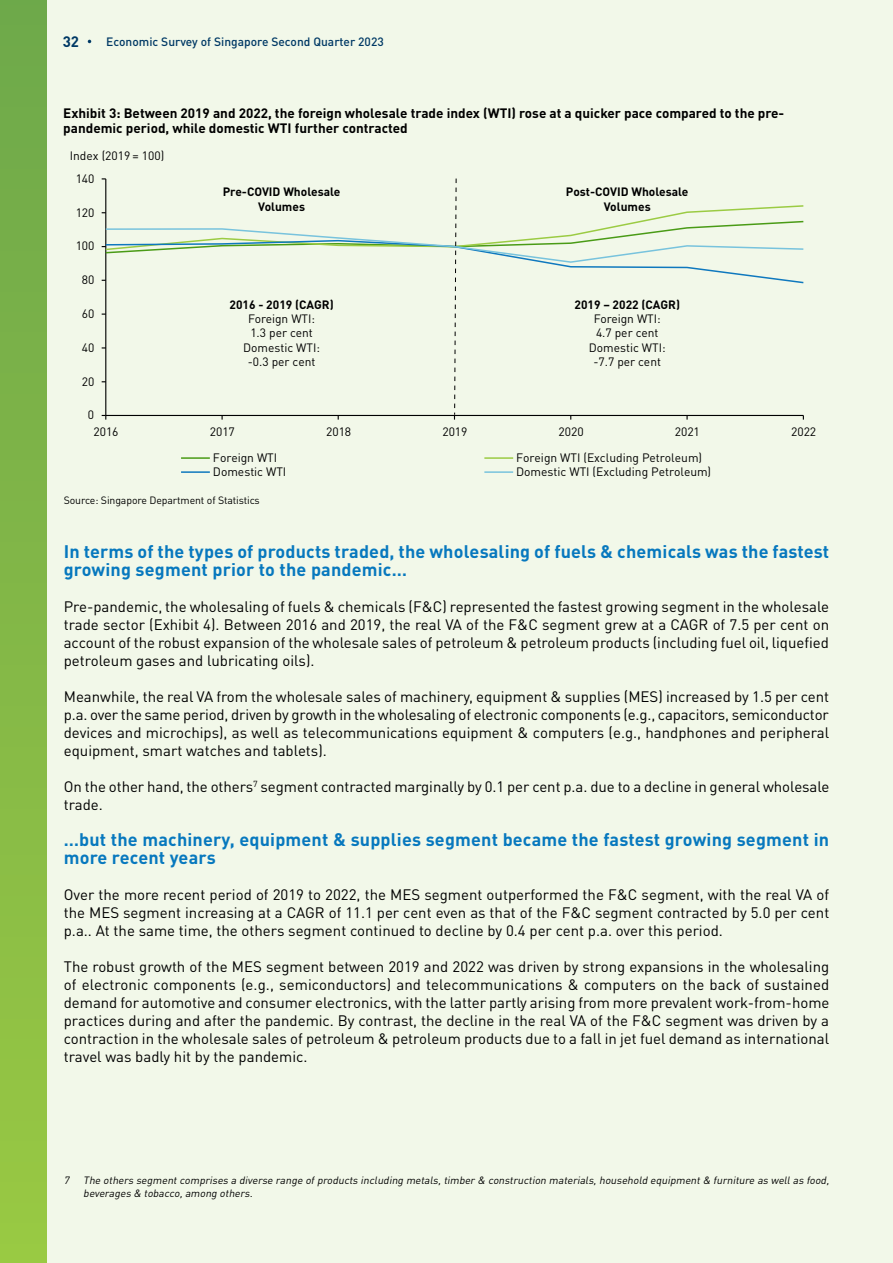
<style>
.page{position:relative;width:893px;height:1263px;background:#f2f8e9}
.page>*{position:absolute;margin:0;border:0;box-sizing:border-box;transform-origin:0 0}
.t1{font:700 18px/18px "DIN Pro";letter-spacing:.01em;color:#0778be}
.t2{font:15px/18px "DIN Pro";color:#000;text-align:justify}
.t3{font:700 15px "DIN Pro";color:#003965}
.t4{font:700 13.5px/15px "DIN Pro";color:#000}
.t5{font:12px/14.4px "DIN Pro";color:#000;text-align:center}
.t6{font:700 12px/14.4px "DIN Pro";color:#000;text-align:center}
.t7{font:500 12px "DIN Pro";color:#003965}
.t8{font:italic 10.5px/12.6px "DIN Pro";color:#000}
.t9{font:10.5px "DIN Pro";letter-spacing:-.01em;color:#000}
</style>
<div class="page">
<hr style="left:181px;top:457px;width:29px;height:2px;background:#4a9b16">
<hr style="left:484px;top:457px;width:29px;height:2px;background:#9bcb43">
<hr style="left:181px;top:471px;width:29px;height:2px;background:#0f78be">
<hr style="left:484px;top:471px;width:29px;height:2px;background:#78c3dd">
<svg style="left:102px;top:178px;width:702px;height:242px"></svg>
<div style="left:0;top:0;width:47px;height:1263px;background:linear-gradient(to bottom,#6ea84b,#99c843)"></div>
<p class="t3" style="left:63px;top:29px;width:18px">32</p>
<p class="t7" style="left:106px;top:32px;width:279px">Economic Survey of Singapore Second Quarter 2023</p>
<p class="t4" style="left:63px;top:104px;width:723px">Exhibit 3: Between 2019 and 2022, the foreign wholesale trade index (WTI) rose at a quicker pace compared to the pre&shy;pandemic period, while domestic WTI further contracted</p>
<p class="t5" style="left:70px;top:148px;width:96px">Index (2019 = 100)</p>
<p class="t5" style="left:76px;top:170px;width:20px">140</p>
<p class="t5" style="left:76px;top:204px;width:20px">120</p>
<p class="t5" style="left:76px;top:238px;width:20px">100</p>
<p class="t5" style="left:82px;top:272px;width:14px">80</p>
<p class="t5" style="left:82px;top:305px;width:14px">60</p>
<p class="t5" style="left:82px;top:339px;width:14px">40</p>
<p class="t5" style="left:82px;top:373px;width:14px">20</p>
<p class="t5" style="left:88px;top:407px;width:8px">0</p>
<p class="t6" style="left:223px;top:183px;width:119px">Pre-COVID Wholesale<br>Volumes</p>
<p class="t6" style="left:566px;top:183px;width:124px">Post-COVID Wholesale<br>Volumes</p>
<p class="t6" style="left:230px;top:296px;width:106px">2016 - 2019 (CAGR)</p>
<p class="t5" style="left:243px;top:310px;width:78px">Foreign WTI:<br>1.3 per cent<br>Domestic WTI: -0.3 per cent</p>
<p class="t6" style="left:574px;top:296px;width:107px">2019 – 2022 (CAGR)</p>
<p class="t5" style="left:589px;top:310px;width:78px">Foreign WTI:<br>4.7 per cent<br>Domestic WTI: -7.7 per cent</p>
<p class="t5" style="left:94px;top:424px;width:27px">2016</p>
<p class="t5" style="left:210px;top:424px;width:27px">2017</p>
<p class="t5" style="left:326px;top:424px;width:27px">2018</p>
<p class="t5" style="left:442px;top:424px;width:27px">2019</p>
<p class="t5" style="left:559px;top:424px;width:27px">2020</p>
<p class="t5" style="left:675px;top:424px;width:27px">2021</p>
<p class="t5" style="left:791px;top:424px;width:27px">2022</p>
<p class="t5" style="left:213px;top:449px;width:66px">Foreign WTI</p>
<p class="t5" style="left:516px;top:449px;width:187px">Foreign WTI (Excluding Petroleum)</p>
<p class="t5" style="left:213px;top:463px;width:75px">Domestic WTI</p>
<p class="t5" style="left:516px;top:463px;width:197px">Domestic WTI (Excluding Petroleum)</p>
<p class="t9" style="left:64px;top:492px;width:197px">Source: Singapore Department of Statistics</p>
<p class="t1" style="left:64px;top:540px;width:767px">In terms of the types of products traded, the wholesaling of fuels &amp; chemicals was the fastest growing segment prior to the pandemic…</p>
<p class="t2" style="left:64px;top:596px;width:767px">Pre-pandemic, the wholesaling of fuels &amp; chemicals (F&amp;C) represented the fastest growing segment in the wholesale trade sector (Exhibit 4). Between 2016 and 2019, the real VA of the F&amp;C segment grew at a CAGR of 7.5 per cent on account of the robust expansion of the wholesale sales of petroleum &amp; petroleum products (including fuel oil, liquefied petroleum gases and lubricating oils).</p>
<p class="t2" style="left:64px;top:686px;width:767px">Meanwhile, the real VA from the wholesale sales of machinery, equipment &amp; supplies (MES) increased by 1.5 per cent p.a. over the same period, driven by growth in the wholesaling of electronic components (e.g., capacitors, semiconductor devices and microchips), as well as telecommunications equipment &amp; computers (e.g., handphones and peripheral equipment, smart watches and tablets).</p>
<p class="t2" style="left:64px;top:776px;width:767px">On the other hand, the others<sup>7</sup> segment contracted marginally by 0.1 per cent p.a. due to a decline in general wholesale trade.</p>
<p class="t1" style="left:64px;top:828px;width:767px">…but the machinery, equipment &amp; supplies segment became the fastest growing segment in more recent years</p>
<p class="t2" style="left:64px;top:884px;width:767px">Over the more recent period of 2019 to 2022, the MES segment outperformed the F&amp;C segment, with the real VA of the MES segment increasing at a CAGR of 11.1 per cent even as that of the F&amp;C segment contracted by 5.0 per cent p.a.. At the same time, the others segment continued to decline by 0.4 per cent p.a. over this period.</p>
<p class="t2" style="left:64px;top:956px;width:767px">The robust growth of the MES segment between 2019 and 2022 was driven by strong expansions in the wholesaling of electronic components (e.g., semiconductors) and telecommunications &amp; computers on the back of sustained demand for automotive and consumer electronics, with the latter partly arising from more prevalent work-from-home practices during and after the pandemic. By contrast, the decline in the real VA of the F&amp;C segment was driven by a contraction in the wholesale sales of petroleum &amp; petroleum products due to a fall in jet fuel demand as international travel was badly hit by the pandemic.</p>
<p class="t8" style="left:83px;top:1173px;width:750px;text-indent:-20px">7 The others segmentcomprises a diverse range ofproducts including metals,timber&amp; construction materials,household equipment&amp; furniture as wellas food, beverages &amp; tobacco,among others.</p>
</div>
